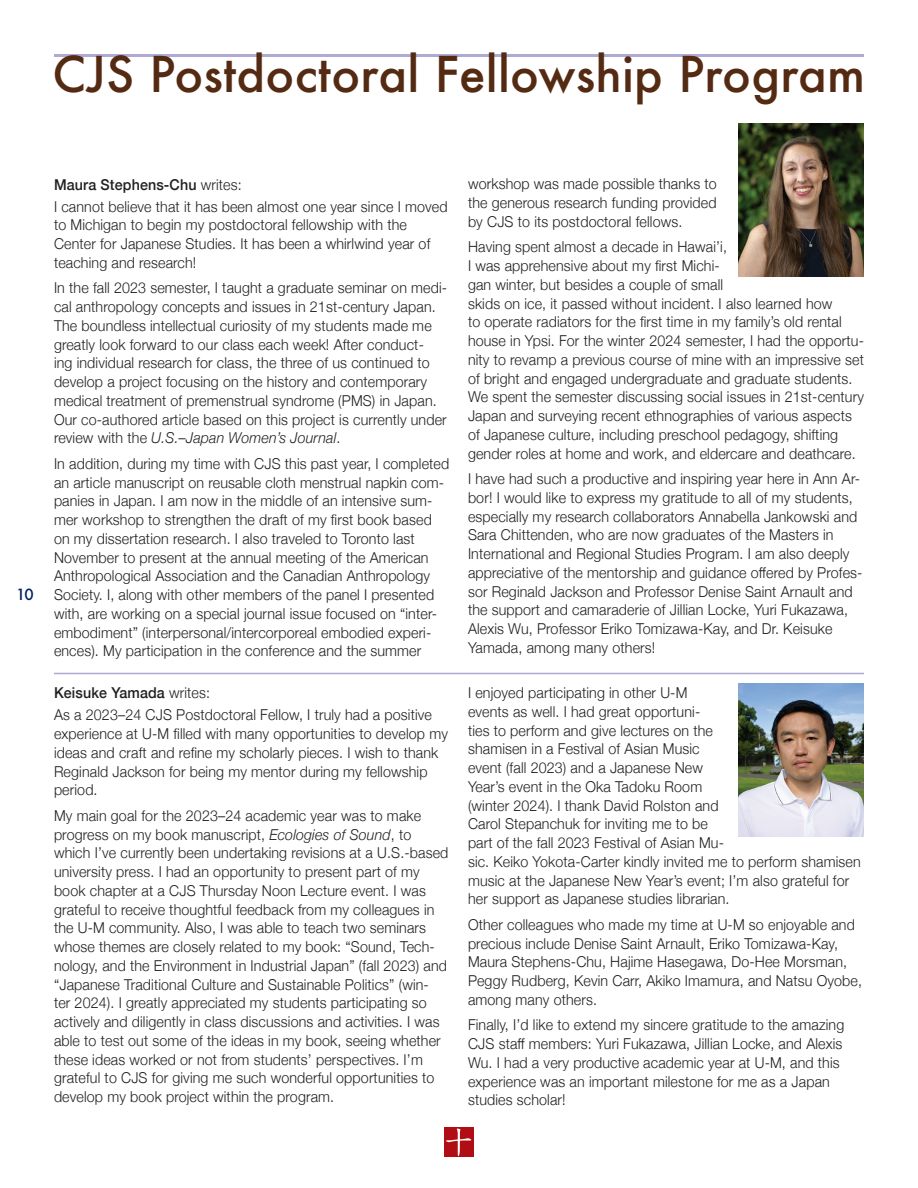
<style>
.page{position:relative;width:918px;height:1188px;background:#fff}
.page>*{position:absolute;margin:0;border:0;box-sizing:border-box;transform-origin:0 0}
.t1{font:500 48px "Futura";letter-spacing:.005em;color:#542b12}
.t2{font:300 15px/18.8px "Helvetica Neue";letter-spacing:.01em;color:#231f20;scale:.95 1}
.t3{font:500 15px "Futura";color:#002361}
.s1{font-weight:500}
.s2{font-style:italic}
</style>
<div class="page">
<hr style="left:54px;top:54px;width:810px;height:3px;background:#afaad3">
<hr style="left:54px;top:673px;width:810px;height:1px;background:#afaad3">
<img style="left:739px;top:123px;width:125px;height:154px">
<img style="left:739px;top:684px;width:125px;height:153px">
<div style="left:445px;top:1127px;width:29px;height:29px;background:#b00d15"></div>
<svg style="left:446px;top:1129px;width:25px;height:27px"></svg>
<h1 class="t1" style="left:52px;top:41px;width:814px">CJS Postdoctoral Fellowship Program</h1>
<p class="t3" style="left:16px;top:584px;width:19px">10</p>
<p class="t2" style="left:54px;top:172px;width:416px;line-height:22px"><span class="s1">Maura Stephens-Chu</span> writes:<br>I cannot believe that it has been almost one year since I moved</p>
<p class="t2" style="left:54px;top:215px;width:398px">to Michigan to begin my postdoctoral fellowship with the<br>Center for Japanese Studies. It has been a whirlwind year of teaching and research!</p>
<p class="t2" style="left:54px;top:278px;width:415px">In the fall 2023 semester, I taught a graduate seminar on medi&shy;cal anthropology concepts and issues in 21st-century Japan.<br>The boundless intellectual curiosity of my students made me greatly look forward to our class each week! After conduct-<br>ing individual research for class, the three of us continued to develop a project focusing on the history and contemporary medical treatment of premenstrual syndrome (PMS) in Japan.<br>Our co-authored article based on this project is currently under review with the <span class="s2">U.S.–Japan Women’s Journal</span>.</p>
<p class="t2" style="left:54px;top:453px;width:418px">In addition, during my time with CJS this past year, I completed an article manuscript on reusable cloth menstrual napkin com&shy;panies in Japan. I am now in the middle of an intensive sum&shy;mer workshop to strengthen the draft of my first book based on my dissertation research. I also traveled to Toronto last November to present at the annual meeting of the American Anthropological Association and the Canadian Anthropology Society. I, along with other members of the panel I presented with, are working on a special journal issue focused on “inter&shy;embodiment” (interpersonal/intercorporeal embodied experi&shy;ences). My participation in the conference and the summer</p>
<p class="t2" style="left:54px;top:681px;width:399px;line-height:22px"><span class="s1">Keisuke Yamada</span> writes:<br>As a 2023–24 CJS Postdoctoral Fellow, I truly had a positive</p>
<p class="t2" style="left:54px;top:723px;width:416px">experience at U-M filled with many opportunities to develop my ideas and craft and refine my scholarly pieces. I wish to thank Reginald Jackson for being my mentor during my fellowship period.</p>
<p class="t2" style="left:54px;top:805px;width:417px">My main goal for the 2023–24 academic year was to make progress on my book manuscript, <span class="s2">Ecologies of Sound</span>, to which I’ve currently been undertaking revisions at a U.S.-based university press. I had an opportunity to present part of my book chapter at a CJS Thursday Noon Lecture event. I was grateful to receive thoughtful feedback from my colleagues in the U-M community. Also, I was able to teach two seminars whose themes are closely related to my book: “Sound, Tech&shy;nology, and the Environment in Industrial Japan” (fall 2023) and “Japanese Traditional Culture and Sustainable Politics” (win&shy;ter 2024). I greatly appreciated my students participating so actively and diligently in class discussions and activities. I was able to test out some of the ideas in my book, seeing whether these ideas worked or not from students’ perspectives. I’m grateful to CJS for giving me such wonderful opportunities to develop my book project within the program.</p>
<p class="t2" style="left:468px;top:174px;width:263px;text-align:justify">workshop was made possible thanks to the generous research funding provided by CJS to its postdoctoral fellows.</p>
<p class="t2" style="left:468px;top:237px;width:418px">Having spent almost a decade in Hawai’i,<br>I was apprehensive about my first Michi-<br>gan winter, but besides a couple of small<br>skids on ice, it passed without incident. I also learned how<br>to operate radiators for the first time in my family’s old rental house in Ypsi. For the winter 2024 semester, I had the opportu&shy;nity to revamp a previous course of mine with an impressive set of bright and engaged undergraduate and graduate students.<br>We spent the semester discussing social issues in 21st-century Japan and surveying recent ethnographies of various aspects of Japanese culture, including preschool pedagogy, shifting gender roles at home and work, and eldercare and deathcare.</p>
<p class="t2" style="left:468px;top:468px;width:417px">I have had such a productive and inspiring year here in Ann Ar&shy;bor! I would like to express my gratitude to all of my students, especially my research collaborators Annabella Jankowski and Sara Chittenden, who are now graduates of the Masters in International and Regional Studies Program. I am also deeply appreciative of the mentorship and guidance offered by Profes&shy;sor Reginald Jackson and Professor Denise Saint Arnault and the support and camaraderie of Jillian Locke, Yuri Fukazawa, Alexis Wu, Professor Eriko Tomizawa-Kay, and Dr. Keisuke Yamada, among many others!</p>
<p class="t2" style="left:468px;top:682px;width:415px">I enjoyed participating in other U-M<br>events as well. I had great opportuni-<br>ties to perform and give lectures on the<br>shamisen in a Festival of Asian Music<br>event (fall 2023) and a Japanese New<br>Year’s event in the Oka Tadoku Room<br>(winter 2024). I thank David Rolston and<br>Carol Stepanchuk for inviting me to be<br>part of the fall 2023 Festival of Asian Mu-<br>sic. Keiko Yokota-Carter kindly invited me to perform shamisen music at the Japanese New Year’s event; I’m also grateful for her support as Japanese studies librarian.</p>
<p class="t2" style="left:468px;top:914px;width:416px">Other colleagues who made my time at U-M so enjoyable and precious include Denise Saint Arnault, Eriko Tomizawa-Kay, Maura Stephens-Chu, Hajime Hasegawa, Do-Hee Morsman, Peggy Rudberg, Kevin Carr, Akiko Imamura, and Natsu Oyobe, among many others.</p>
<p class="t2" style="left:468px;top:1015px;width:398px">Finally, I’d like to extend my sincere gratitude to the amazing CJS staff members: Yuri Fukazawa, Jillian Locke, and Alexis Wu. I had a very productive academic year at U-M, and this experience was an important milestone for me as a Japan studies scholar!</p>
</div>
